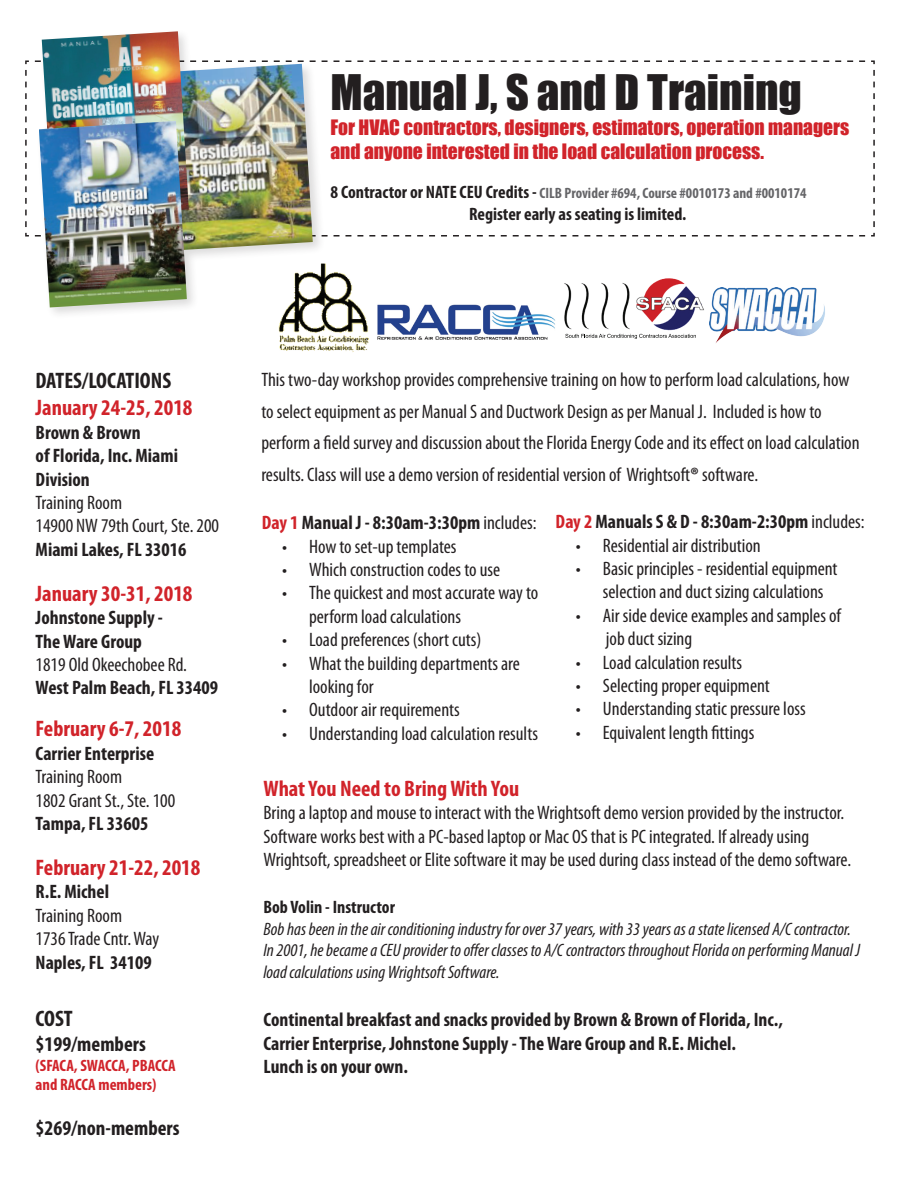
<style>
.page{position:relative;width:918px;height:1188px;background:#fff}
.page>*{position:absolute;margin:0;border:0;box-sizing:border-box;transform-origin:0 0}
.t1{font:45px "Impact";color:#231f20}
.t2{font:700 condensed 22.5px "Myriad Pro";color:#d1232a}
.t3{font:700 condensed 22.5px "Myriad Pro";color:#231f20}
.t4{font:700 condensed 21px "Myriad Pro";color:#231f20}
.t5{font:condensed 19.5px/23.4px "Myriad Pro";color:#231f20}
.t6{font:700 condensed 19.5px/23.4px "Myriad Pro";color:#231f20}
.t7{font:19.5px/23.4px "Impact";color:#d1232a}
.t8{font:italic condensed 18px/21.6px "Myriad Pro";color:#231f20}
.t9{font:700 condensed 18px "Myriad Pro";color:#231f20}
.t10{font:700 condensed 16.5px/19.8px "Myriad Pro";color:#d1232a}
.t11{font:700 condensed 15px "Myriad Pro";color:#656568}
.s1{font-size:18px;color:#231f20}
.s2{font-weight:700;font-stretch:normal}
.s3{color:#d1232a}
.s4{font-weight:400}
</style>
<div class="page">
<svg style="left:25px;top:60px;width:850px;height:177px"></svg>
<div style="left:36px;top:28px;width:289px;height:292px;background:#231f20;opacity:.16"></div>
<img style="left:187px;top:64px;width:126px;height:187px">
<img style="left:42px;top:31px;width:147px;height:187px">
<img style="left:39px;top:121px;width:148px;height:186px">
<img style="left:400px;top:304px;width:156px;height:36px">
<img style="left:710px;top:287px;width:115px;height:56px">
<img style="left:564px;top:278px;width:140px;height:53px">
<svg style="left:565px;top:334px;width:131px;height:5px"></svg>
<img style="left:249px;top:259px;width:151px;height:93px">
<h1 class="t1" style="left:330px;top:58px;width:473px">Manual J, S and D Training</h1>
<p class="t7" style="left:330px;top:115px;width:520px">For HVAC contractors, designers, estimators, operation managers and anyone interested in the load calculation process.</p>
<p class="t11" style="left:330px;top:184px;width:478px"><span class="s1">8 Contractor or NATE CEU Credits -</span> CILB Provider #694, Course #0010173 and #0010174</p>
<p class="t9" style="left:469px;top:203px;width:219px">Register early as seating is limited.</p>
<p class="t3" style="left:36px;top:367px;width:137px">DATES/LOCATIONS</p>
<p class="t2" style="left:36px;top:394px;width:158px">January 24-25, 2018</p>
<p class="t6" style="left:36px;top:420px;width:144px">Brown &amp; Brown<br>of Florida, Inc. Miami<br>Division</p>
<p class="t5" style="left:36px;top:491px;width:185px">Training Room<br>14900 NW 79th Court, Ste. 200</p>
<p class="t6" style="left:36px;top:537px;width:152px">Miami Lakes, FL 33016</p>
<p class="t2" style="left:36px;top:579px;width:158px">January 30-31, 2018</p>
<p class="t6" style="left:36px;top:606px;width:129px">Johnstone Supply -<br>The Ware Group</p>
<p class="t5" style="left:36px;top:653px;width:153px">1819 Old Okeechobee Rd.</p>
<p class="t6" style="left:36px;top:676px;width:184px">West Palm Beach, FL 33409</p>
<p class="t2" style="left:36px;top:715px;width:147px">February 6-7, 2018</p>
<p class="t6" style="left:36px;top:741px;width:120px">Carrier Enterprise</p>
<p class="t5" style="left:36px;top:765px;width:141px">Training Room<br>1802 Grant St., Ste. 100</p>
<p class="t6" style="left:36px;top:811px;width:114px">Tampa, FL 33605</p>
<p class="t2" style="left:36px;top:853px;width:166px">February 21-22, 2018</p>
<p class="t6" style="left:36px;top:880px;width:75px">R.E. Michel</p>
<p class="t5" style="left:36px;top:903px;width:125px">Training Room<br>1736 Trade Cntr. Way</p>
<p class="t6" style="left:36px;top:950px;width:118px">Naples, FL 34109</p>
<p class="t3" style="left:36px;top:1004px;width:39px">COST</p>
<p class="t4" style="left:36px;top:1031px;width:112px">$199/members</p>
<p class="t10" style="left:36px;top:1055px;width:142px">(SFACA, SWACCA, PBACCA and RACCA members)</p>
<p class="t4" style="left:36px;top:1115px;width:145px">$269/non-members</p>
<p class="t5" style="left:261px;top:364px;width:600px;line-height:31.5px">This two-day workshop provides comprehensive training on how to perform load calculations, how to select equipment as per Manual S and Ductwork Design as per Manual J. Included is how to perform a field survey and discussion about the Florida Energy Code and its effect on load calculation results. Class will use a demo version of residential version of Wrightsoft<span class="s2">®</span> software.</p>
<p class="t6" style="left:262px;top:511px;width:276px"><span class="s3">Day 1</span> Manual J - 8:30am-3:30pm <span class="s4">includes:</span></p>
<p class="t5" style="left:282px;top:534px;width:176px">• How to set-up templates</p>
<p class="t5" style="left:282px;top:558px;width:220px">• Which construction codes to use</p>
<p class="t5" style="left:309px;top:581px;width:231px;text-indent:-27px">• The quickest and most accurate way to perform load calculations</p>
<p class="t5" style="left:282px;top:628px;width:201px">• Load preferences (short cuts)</p>
<p class="t5" style="left:309px;top:651px;width:212px;text-indent:-27px">• What the building departments are looking for</p>
<p class="t5" style="left:282px;top:698px;width:179px">• Outdoor air requirements</p>
<p class="t5" style="left:282px;top:721px;width:257px">• Understanding load calculation results</p>
<p class="t6" style="left:556px;top:510px;width:311px"><span class="s3">Day 2</span> Manuals S &amp; D - 8:30am-2:30pm <span class="s4">includes:</span></p>
<p class="t5" style="left:576px;top:533px;width:186px">• Residential air distribution</p>
<p class="t5" style="left:603px;top:557px;width:236px;text-indent:-27px">• Basic principles - residential equipment selection and duct sizing calculations</p>
<p class="t5" style="left:606px;top:603px;width:237px;text-indent:-30px">• Air side device examples and samples of job duct sizing</p>
<p class="t5" style="left:576px;top:650px;width:168px">• Load calculation results</p>
<p class="t5" style="left:576px;top:674px;width:196px">• Selecting proper equipment</p>
<p class="t5" style="left:576px;top:697px;width:231px">• Understanding static pressure loss</p>
<p class="t5" style="left:576px;top:720px;width:180px">• Equivalent length fittings</p>
<p class="t2" style="left:263px;top:775px;width:257px">What You Need to Bring With You</p>
<p class="t5" style="left:263px;top:801px;width:589px">Bring a laptop and mouse to interact with the Wrightsoft demo version provided by the instructor.<br>Software works best with a PC-based laptop or Mac OS that is PC integrated. If already using<br>Wrightsoft, spreadsheet or Elite software it may be used during class instead of the demo software.</p>
<p class="t9" style="left:263px;top:896px;width:133px">Bob Volin - Instructor</p>
<p class="t8" style="left:263px;top:918px;width:598px">Bob has been in the air conditioning industry for over 37 years, with 33 years as a state licensed A/C contractor.<br>In 2001, he became a CEU provider to offer classes to A/C contractors throughout Florida on performing Manual J load calculations using Wrightsoft Software.</p>
<p class="t6" style="left:263px;top:1008px;width:521px">Continental breakfast and snacks provided by Brown &amp; Brown of Florida, Inc.,<br>Carrier Enterprise, Johnstone Supply - The Ware Group and R.E. Michel.<br>Lunch is on your own.</p>
</div>
